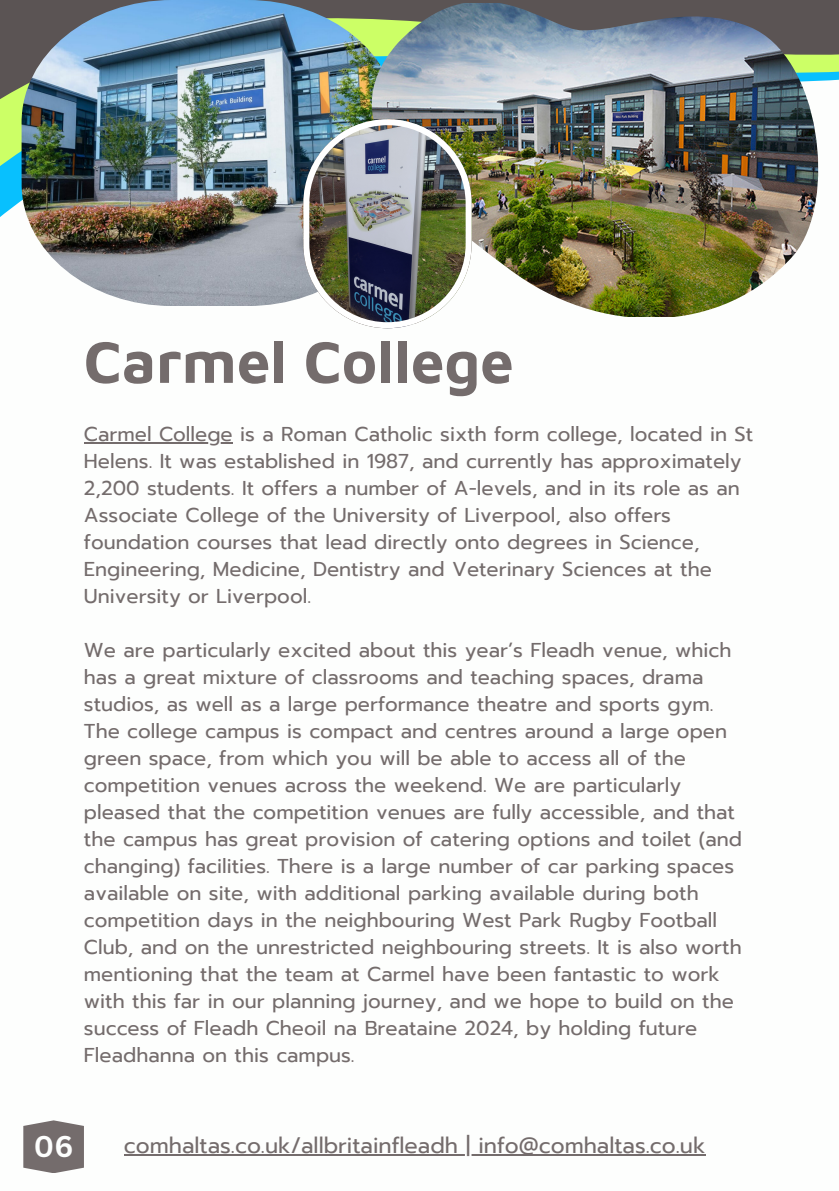
<style>
.page{position:relative;width:839px;height:1191px;background:#fff}
.page>*{position:absolute;margin:0;border:0;box-sizing:border-box;transform-origin:0 0}
.t1{font:700 60px "Maven Pro";color:#746c6c}
.t2{font:700 29.2px "Canva Sans";color:#fdfefd}
.t3{font:22px "Prompt";color:#746c6c}
.t4{font:20px/27px "Prompt";color:#746c6c}
</style>
<div class="page">
<svg style="left:0;top:0;width:838px;height:182px"></svg>
<img style="left:22px;top:0;width:376px;height:306px">
<img style="left:372px;top:3px;width:447px;height:314px">
<img style="left:303px;top:119px;width:168px;height:209px">
<svg style="left:23px;top:1120px;width:61px;height:53px;background:#837c7c"></svg>
<hr style="left:124px;top:1154px;width:581px;height:2px;background:#746c6c">
<hr style="left:84px;top:442px;width:149px;height:2px;background:#746c6c">
<h1 class="t1" style="left:84px;top:325px;width:431px">Carmel College</h1>
<p class="t4" style="left:84px;top:421px;width:670px">Carmel College is a Roman Catholic sixth form college, located in St Helens. It was established in 1987, and currently has approximately 2,200 students. It offers a number of A-levels, and in its role as an Associate College of the University of Liverpool, also offers foundation courses that lead directly onto degrees in Science, Engineering, Medicine, Dentistry and Veterinary Sciences at the University or Liverpool.</p>
<p class="t4" style="left:84px;top:637px;width:659px">We are particularly excited about this year’s Fleadh venue, which has a great mixture of classrooms and teaching spaces, drama studios, as well as a large performance theatre and sports gym.<br>The college campus is compact and centres around a large open green space, from which you will be able to access all of the competition venues across the weekend. We are particularly pleased that the competition venues are fully accessible, and that the campus has great provision of catering options and toilet (and changing) facilities. There is a large number of car parking spaces available on site, with additional parking available during both competition days in the neighbouring West Park Rugby Football Club, and on the unrestricted neighbouring streets. It is also worth mentioning that the team at Carmel have been fantastic to work with this far in our planning journey, and we hope to build on the success of Fleadh Cheoil na Breataine 2024, by holding future Fleadhanna on this campus.</p>
<h2 class="t2" style="left:34px;top:1126px;width:41px">06</h2>
<p class="t3" style="left:124px;top:1129px;width:583px">comhaltas.co.uk/allbritainfleadh | info@comhaltas.co.uk</p>
</div>
